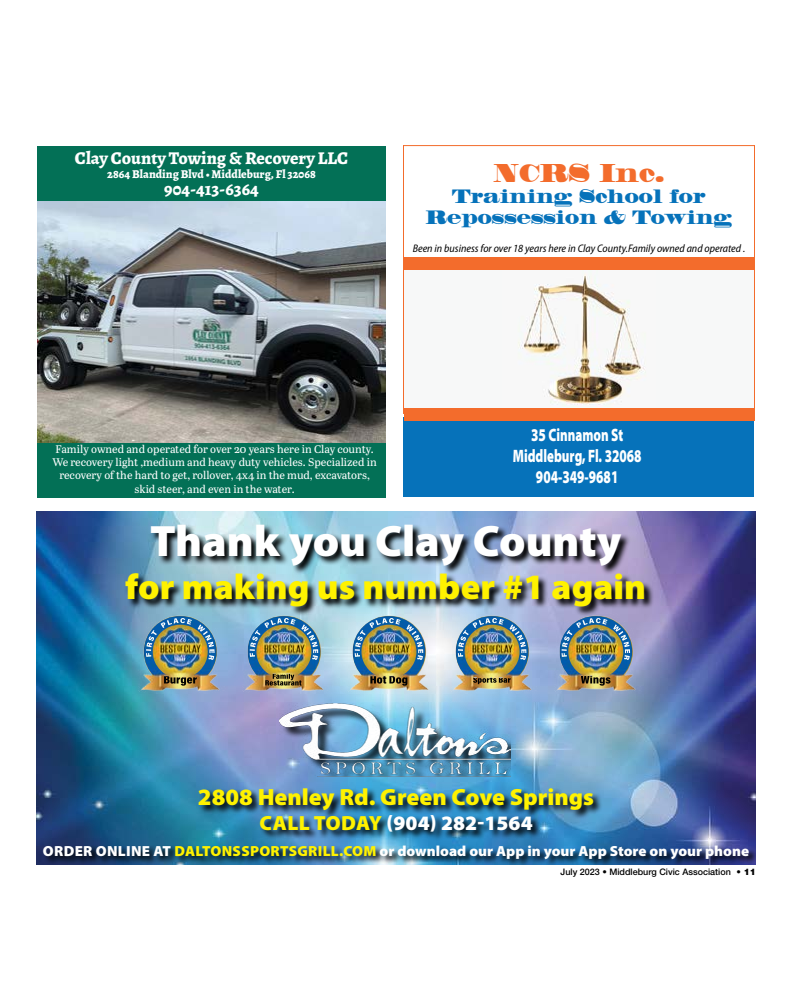
<style>
.page{position:relative;width:792px;height:1008px;background:#fff}
.page>*{position:absolute;margin:0;border:0;box-sizing:border-box;transform-origin:0 0}
.t1{font:900 44.1px "Myriad Pro";color:#fff}
.t2{font:900 35.8px "Myriad Pro";color:#fff200}
.t3{font:24px "Madrone Std";color:#f36c2c;scale:.67 1}
.t4{font:900 23.5px "Myriad Pro";color:#fff200}
.t5{font:900 20.5px "Myriad Pro";color:#fff}
.t6{font:900 semi-expanded 18px/21px "Myriad Pro";color:#fff;text-align:center;scale:.67 1}
.t7{font:800 18px "Alegreya";color:#fff}
.t8{font:18px/21px "Madrone Std";color:#0672ba;text-align:center;scale:.67 1}
.t9{font:900 14.7px "Myriad Pro";color:#fff}
.t10{font:800 12px "Alegreya";color:#fff}
.t11{font:11px/13.2px "Abril Text";color:#fff;text-align:center}
.t12{font:italic semi-condensed 11px "Myriad Pro";color:#000}
.t13{font:500 9px "Helvetica Neue LT Std";color:#000}
.s1{color:#fff200}
.s2{font-weight:900}
</style>
<div class="page">
<img style="left:36px;top:512px;width:720px;height:352px">
<img style="left:130px;top:616px;width:97px;height:84px">
<img style="left:144px;top:616px;width:73px;height:71px">
<img style="left:125px;top:524px;width:529px;height:92px">
<img style="left:280px;top:703px;width:230px;height:74px">
<img style="left:43px;top:845px;width:713px;height:19px">
<svg style="left:198px;top:788px;width:405px;height:53px;background:#317199"></svg>
<img style="left:234px;top:605px;width:96px;height:95px">
<img style="left:248px;top:616px;width:72px;height:71px">
<img style="left:339px;top:605px;width:96px;height:95px">
<img style="left:353px;top:616px;width:72px;height:71px">
<img style="left:442px;top:605px;width:97px;height:95px">
<img style="left:456px;top:616px;width:72px;height:71px">
<img style="left:546px;top:605px;width:96px;height:95px">
<img style="left:559px;top:616px;width:73px;height:71px">
<div style="left:37px;top:147px;width:349px;height:351px;background:#037056"></div>
<img style="left:37px;top:201px;width:349px;height:242px">
<div style="left:404px;top:417px;width:350px;height:80px;background:#0672ba"></div>
<div style="left:404px;top:269px;width:350px;height:139px;background:#f7f8f8"></div>
<img style="left:518px;top:275px;width:127px;height:130px">
<div style="left:404px;top:257px;width:350px;height:13px;background:#f36c2c"></div>
<div style="left:404px;top:408px;width:350px;height:12px;background:#f36c2c"></div>
<div style="left:404px;top:146px;width:350px;height:268px;border:1px solid #f36c2c"></div>
<h3 class="t7" style="left:75px;top:145px;width:275px">Clay County Towing &amp; Recovery LLC</h3>
<p class="t10" style="left:107px;top:166px;width:210px">2864 Blanding Blvd • Middleburg, Fl 32068</p>
<h3 class="t7" style="left:164px;top:176px;width:96px">904-413-6364</h3>
<h3 class="t3" style="left:494px;top:158px;width:256px">NCRS Inc.</h3>
<h3 class="t8" style="left:426px;top:186px;width:459px">Training School for<br>Repossession &amp; Towing</h3>
<p class="t12" style="left:413px;top:242px;width:334px">Been in business for over 18 years here in Clay County.Family owned and operated .</p>
<p class="t11" style="left:52px;top:442px;width:326px">Family owned and operated for over 20 years here in Clay county.<br>We recovery light ,medium and heavy duty vehicles. Specialized in recovery of the hard to get, rollover, 4x4 in the mud, excavators, skid steer, and even in the water.</p>
<h3 class="t6" style="left:513px;top:424px;width:194px">35 Cinnamon St<br>Middleburg, Fl. 32068<br>904-349-9681</h3>
<h1 class="t1" style="left:150px;top:512px;width:473px">Thank you Clay County</h1>
<h2 class="t2" style="left:125px;top:563px;width:522px">for making us number #1 again</h2>
<h3 class="t4" style="left:198px;top:782px;width:398px">2808 Henley Rd. Green Cove Springs</h3>
<h3 class="t5" style="left:259px;top:809px;width:275px"><span class="s1">CALL TODAY</span> (904) 282-1564</h3>
<h3 class="t9" style="left:43px;top:841px;width:708px">ORDER ONLINE AT <span class="s1">DALTONSSPORTSGRILL.COM</span> or download our App in your App Store on your phone</h3>
<p class="t13" style="left:561px;top:867px;width:197px">July 2023 • Middleburg Civic Association <span class="s2">• 11</span></p>
</div>
